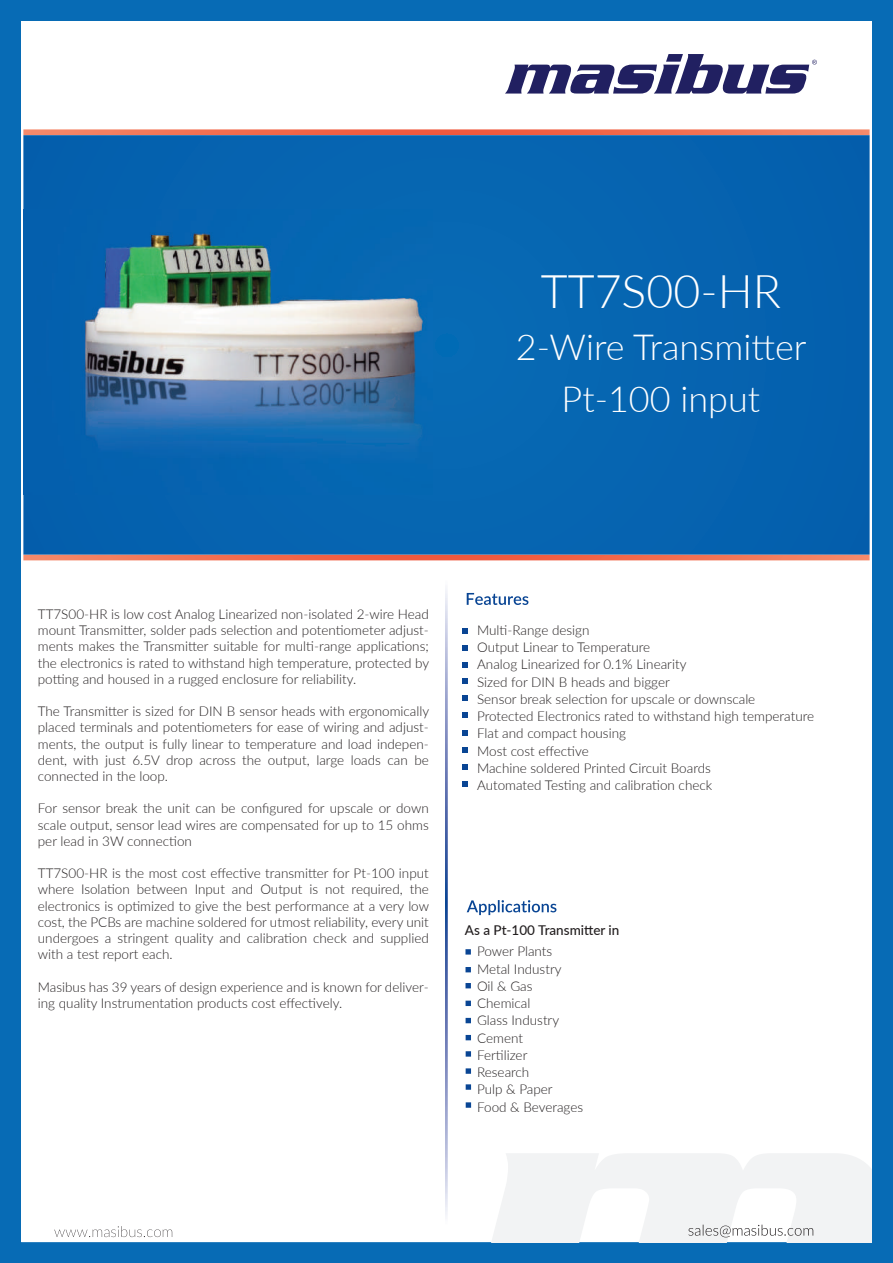
<style>
.page{position:relative;width:893px;height:1263px;background:#076bb5}
.page>*{position:absolute;margin:0;border:0;box-sizing:border-box;transform-origin:0 0}
.t1{font:300 46.5px "Lato";color:#fff}
.t2{font:300 36px/51.8px "Lato";color:#fff;text-align:center}
.t3{font:300 13.5px/17.2px "Lato";color:#231f20;text-align:justify}
.t4{font:500 13.5px "Lato";color:#231f20}
</style>
<div class="page">
<div style="left:21px;top:22px;width:851px;height:1220px;background:#fff"></div>
<svg style="left:54px;top:1226px;width:118px;height:11px"></svg>
<svg style="left:492px;top:1153px;width:380px;height:89px"></svg>
<svg style="left:23px;top:129px;width:847px;height:431px;background:#f27256"></svg>
<div style="left:23px;top:135px;width:847px;height:420px;background:#0664b0"></div>
<img style="left:445px;top:589px;width:3px;height:627px">
<svg style="left:505px;top:54px;width:312px;height:40px"></svg>
<svg style="left:467px;top:593px;width:61px;height:12px"></svg>
<svg style="left:467px;top:900px;width:89px;height:15px"></svg>
<svg style="left:463px;top:628px;width:5px;height:6px"></svg>
<svg style="left:463px;top:645px;width:5px;height:6px"></svg>
<svg style="left:463px;top:662px;width:5px;height:6px"></svg>
<svg style="left:463px;top:678px;width:5px;height:6px"></svg>
<svg style="left:463px;top:695px;width:5px;height:5px"></svg>
<svg style="left:463px;top:712px;width:5px;height:6px"></svg>
<svg style="left:463px;top:730px;width:5px;height:5px"></svg>
<svg style="left:463px;top:747px;width:5px;height:5px"></svg>
<svg style="left:463px;top:764px;width:5px;height:6px"></svg>
<svg style="left:463px;top:781px;width:5px;height:6px"></svg>
<svg style="left:465px;top:949px;width:6px;height:5px"></svg>
<svg style="left:465px;top:967px;width:6px;height:5px"></svg>
<svg style="left:465px;top:983px;width:6px;height:5px"></svg>
<svg style="left:466px;top:1001px;width:5px;height:5px"></svg>
<svg style="left:466px;top:1018px;width:5px;height:5px"></svg>
<svg style="left:466px;top:1035px;width:5px;height:5px"></svg>
<svg style="left:466px;top:1051px;width:5px;height:6px"></svg>
<svg style="left:466px;top:1068px;width:5px;height:6px"></svg>
<svg style="left:466px;top:1084px;width:5px;height:6px"></svg>
<svg style="left:466px;top:1102px;width:5px;height:6px"></svg>
<img style="left:13px;top:210px;width:419px;height:284px">
<h1 class="t1" style="left:541px;top:259px;width:242px">TT7S00-HR</h1>
<h2 class="t2" style="left:516px;top:320px;width:292px">2-Wire Transmitter<br>Pt-100 input</h2>
<p class="t3" style="left:38px;top:605px;width:393px;line-height:16.2px">TT7S00-HR is low cost Analog Linearized non-isolated 2-wire Head mount Transmitter, solder pads selection and potentiometer adjust&shy;ments makes the Transmitter suitable for multi-range applications; the electronics is rated to withstand high temperature, protected by potting and housed in a rugged enclosure for reliability.</p>
<p class="t3" style="left:38px;top:703px;width:393px;line-height:16.2px">The Transmitter is sized for DIN B sensor heads with ergonomically placed terminals and potentiometers for ease of wiring and adjust&shy;ments, the output is fully linear to temperature and load indepen&shy;dent, with just 6.5V drop across the output, large loads can be connected in the loop.</p>
<p class="t3" style="left:38px;top:800px;width:392px;line-height:16.2px">For sensor break the unit can be configured for upscale or down scale output, sensor lead wires are compensated for up to 15 ohms per lead in 3W connection</p>
<p class="t3" style="left:38px;top:865px;width:393px;line-height:16.2px">TT7S00-HR is the most cost effective transmitter for Pt-100 input where Isolation between Input and Output is not required, the electronics is optimized to give the best performance at a very low cost, the PCBs are machine soldered for utmost reliability, every unit undergoes a stringent quality and calibration check and supplied with a test report each.</p>
<p class="t3" style="left:38px;top:978px;width:392px;line-height:16.2px">Masibus has 39 years of design experience and is known for deliver&shy;ing quality Instrumentation products cost effectively.</p>
<p class="t3" style="left:477px;top:621px;width:339px;text-align:left">Multi-Range design<br>Output Linear to Temperature<br>Analog Linearized for 0.1% Linearity<br>Sized for DIN B heads and bigger<br>Sensor break selection for upscale or downscale Protected Electronics rated to withstand high temperature Flat and compact housing<br>Most cost effective<br>Machine soldered Printed Circuit Boards<br>Automated Testing and calibration check</p>
<p class="t4" style="left:465px;top:921px;width:156px">As a Pt-100 Transmitter in</p>
<p class="t3" style="left:477px;top:942px;width:108px;text-align:left">Power Plants<br>Metal Industry<br>Oil &amp; Gas<br>Chemical<br>Glass Industry<br>Cement<br>Fertilizer<br>Research<br>Pulp &amp; Paper<br>Food &amp; Beverages</p>
</div>
